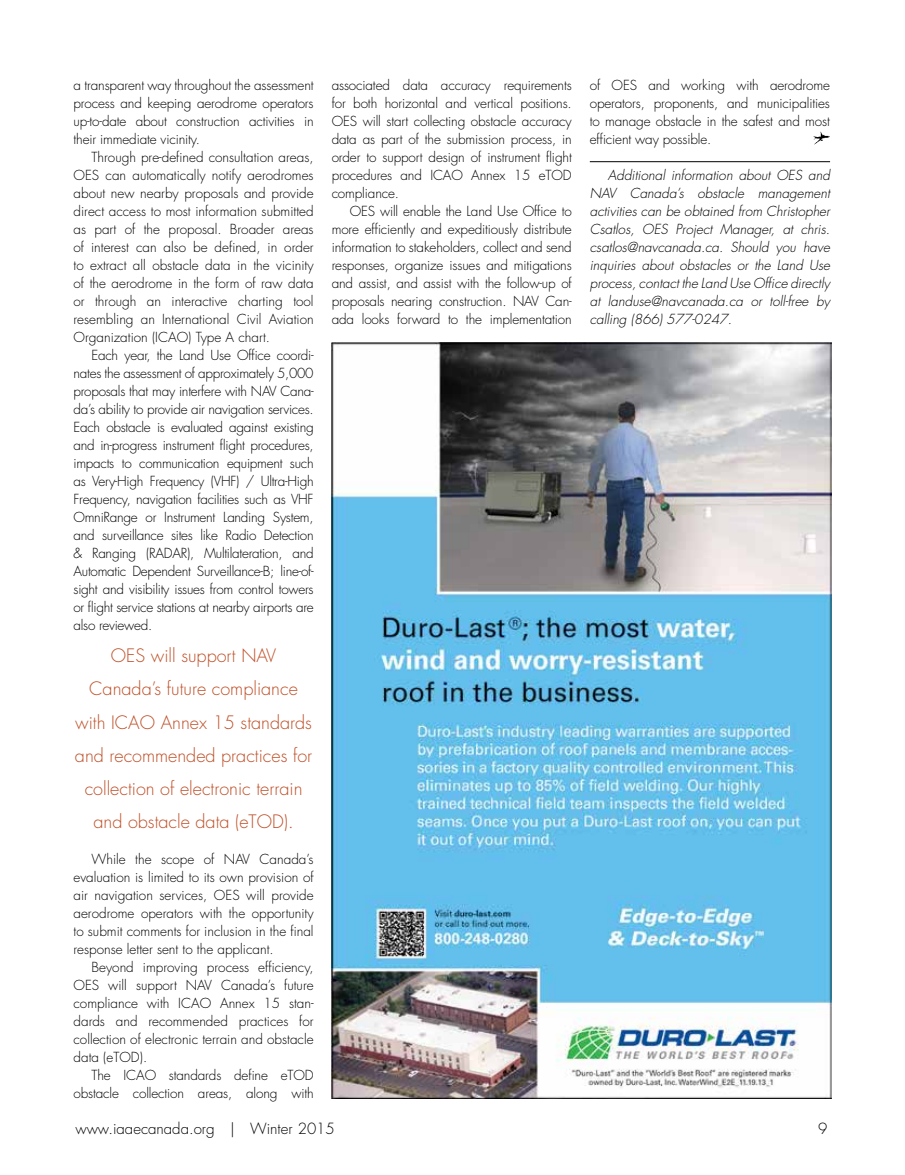
<style>
.page{position:relative;width:905px;height:1175px;background:#fff}
.page>*{position:absolute;margin:0;border:0;box-sizing:border-box;transform-origin:0 0}
.t1{font:300 18px/33.3px "Futura";color:#bf4f27;text-align:center}
.t2{font:300 15px "Futura";color:#000}
.t3{font:300 13.5px/18px "Futura";letter-spacing:-.01em;color:#000;text-align:justify}
.t4{font:italic 300 13.5px/18px "Futura";color:#000;text-align:justify}
</style>
<div class="page">
<img style="left:332px;top:342px;width:499px;height:756px">
<img style="left:813px;top:131px;width:16px;height:13px">
<hr style="left:590px;top:161px;width:240px;height:1px;background:#000">
<p class="t3" style="left:74px;top:76px;width:242px">a transparent way throughout the assessment process and keeping aerodrome operators up-to-date about construction activities in their immediate vicinity.</p>
<p class="t3" style="left:74px;top:148px;width:242px;text-indent:18px">Through pre-defined consultation areas, OES can automatically notify aerodromes about new nearby proposals and provide direct access to most information submitted as part of the proposal. Broader areas of interest can also be defined, in order to extract all obstacle data in the vicinity of the aerodrome in the form of raw data or through an interactive charting tool resembling an International Civil Aviation Organization (ICAO) Type A chart.</p>
<p class="t3" style="left:74px;top:346px;width:242px;text-indent:18px">Each year, the Land Use Office coordi&shy;nates the assessment of approximately 5,000 proposals that may interfere with NAV Cana&shy;da’s ability to provide air navigation services.<br>Each obstacle is evaluated against existing and in-progress instrument flight procedures, impacts to communication equipment such as Very-High Frequency (VHF) / Ultra-High Frequency, navigation facilities such as VHF OmniRange or Instrument Landing System, and surveillance sites like Radio Detection &amp; Ranging (RADAR), Multilateration, and Automatic Dependent Surveillance-B; line-of&shy;sight and visibility issues from control towers or flight service stations at nearby airports are also reviewed.</p>
<h1 class="t1" style="left:75px;top:639px;width:239px">OES will support NAV<br>Canada’s future compliance with ICAO Annex 15 standards and recommended practices for collection of electronic terrain and obstacle data (eTOD).</h1>
<p class="t3" style="left:74px;top:850px;width:242px;text-indent:18px">While the scope of NAV Canada’s evaluation is limited to its own provision of air navigation services, OES will provide aerodrome operators with the opportunity to submit comments for inclusion in the final response letter sent to the applicant.</p>
<p class="t3" style="left:74px;top:958px;width:242px;text-indent:18px">Beyond improving process efficiency, OES will support NAV Canada’s future compliance with ICAO Annex 15 stan&shy;dards and recommended practices for collection of electronic terrain and obstacle data (eTOD).</p>
<p class="t3" style="left:74px;top:1066px;width:242px;text-align:right">The ICAO standards define eTOD obstacle collection areas, along with</p>
<p class="t3" style="left:332px;top:76px;width:242px">associated data accuracy requirements for both horizontal and vertical positions.<br>OES will start collecting obstacle accuracy data as part of the submission process, in order to support design of instrument flight procedures and ICAO Annex 15 eTOD compliance.</p>
<p class="t3" style="left:332px;top:202px;width:242px;text-indent:18px">OES will enable the Land Use Office to more efficiently and expeditiously distribute information to stakeholders, collect and send responses, organize issues and mitigations and assist, and assist with the follow-up of proposals nearing construction. NAV Can&shy;ada looks forward to the implementation</p>
<p class="t3" style="left:589px;top:76px;width:242px">of OES and working with aerodrome operators, proponents, and municipalities to manage obstacle in the safest and most efficient way possible.</p>
<p class="t4" style="left:590px;top:166px;width:242px;text-indent:18px">Additional information about OES and NAV Canada’s obstacle management activities can be obtained from Christopher Csatlos, OES Project Manager, at chris. csatlos@navcanada.ca. Should you have inquiries about obstacles or the Land Use process, contact the Land Use Office directly at landuse@navcanada.ca or toll-free by calling (866) 577-0247.</p>
<p class="t2" style="left:75px;top:1119px;width:261px">www.iaaecanada.org | Winter 2015</p>
<p class="t2" style="left:818px;top:1119px;width:11px">9</p>
</div>
